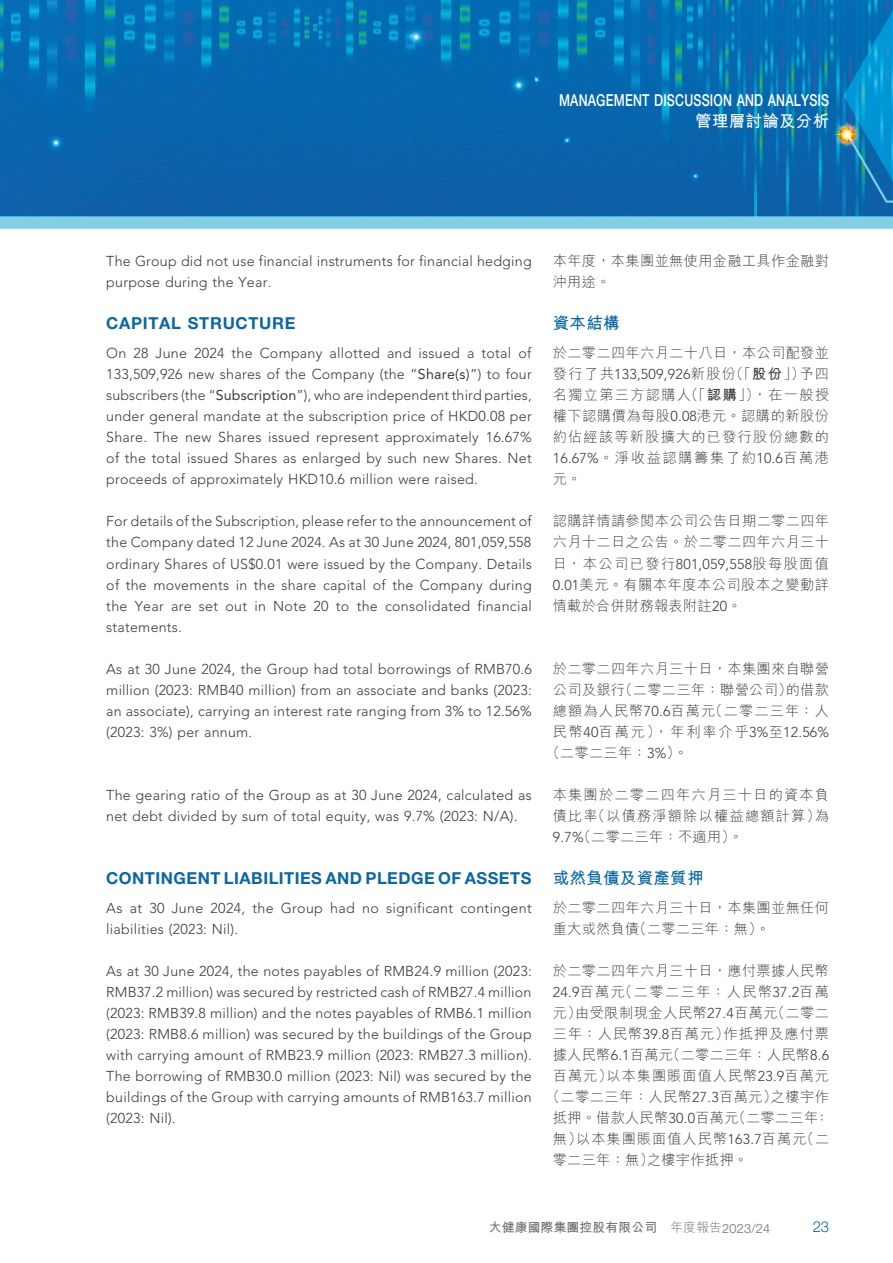
<style>
.page{position:relative;width:893px;height:1263px;background:#fff}
.page>*{position:absolute;margin:0;border:0;box-sizing:border-box;transform-origin:0 0}
.t1{font:700 16.5px "Helvetica Neue LT Pro";letter-spacing:.03em;color:#0867a6}
.t2{font:500 16.5px "Helvetica Neue LT Pro";letter-spacing:.015em;color:#fff;scale:.75 1}
.t3{font:700 16.5px "M Hei HK";letter-spacing:.015em;color:#0867a6}
.t4{font:700 16.5px "M Hei HK";letter-spacing:.015em;color:#fff}
.t5{font:300 15px "Helvetica Neue LT Pro";color:#0867a6}
.t6{font:300 14.25px/21px "Avenir LT Pro";letter-spacing:.015em;color:#3c3c3b;text-align:justify}
.t7{font:300 14.25px/21px "M Hei HK";letter-spacing:.03em;color:#3c3c3b;text-align:justify}
.t8{font:300 14.25px "M Hei HK";letter-spacing:.07em;color:#3c3c3b}
.t9{font:300 14.25px "M Hei HK";letter-spacing:.13em;color:#3c3c3b}
.t10{font:300 14.25px "M Hei HK";letter-spacing:.1em;color:#3c3c3b}
.t11{font:300 14.25px "M Hei HK";letter-spacing:.075em;color:#3c3c3b}
.t12{font:300 14.25px "M Hei HK";letter-spacing:.065em;color:#3c3c3b}
.t13{font:700 12.75px "M Hei HK";letter-spacing:.015em;color:#6f6f6f}
.s1{font-weight:400}
.s2{font-family:"Avenir LT Pro"}
.s3{font-weight:700}
.s4{font-weight:300}
.s5{font-family:"Helvetica Neue LT Pro";font-weight:300}
</style>
<div class="page">
<img style="left:0;top:0;width:893px;height:229px">
<p class="t2" style="left:559px;top:90px;width:362px">MANAGEMENT DISCUSSION AND ANALYSIS</p>
<p class="t4" style="left:695px;top:109px;width:135px">管理層討論及分析</p>
<p class="t6" style="left:106px;top:251px;width:427px">The Group did not use financial instruments for financial hedging purpose during the Year.</p>
<p class="t1" style="left:106px;top:313px;width:191px">CAPITAL STRUCTURE</p>
<p class="t6" style="left:106px;top:343px;width:427px">On 28 June 2024 the Company allotted and issued a total of 133,509,926 new shares of the Company (the “<span class="s1">Share(s)</span>”) to four subscribers (the “<span class="s1">Subscription</span>”), who are independent third parties, under general mandate at the subscription price of HKD0.08 per Share. The new Shares issued represent approximately 16.67% of the total issued Shares as enlarged by such new Shares. Net proceeds of approximately HKD10.6 million were raised.</p>
<p class="t6" style="left:106px;top:511px;width:427px">For details of the Subscription, please refer to the announcement of the Company dated 12 June 2024. As at 30 June 2024, 801,059,558 ordinary Shares of US$0.01 were issued by the Company. Details of the movements in the share capital of the Company during the Year are set out in Note 20 to the consolidated financial statements.</p>
<p class="t6" style="left:106px;top:658px;width:427px">As at 30 June 2024, the Group had total borrowings of RMB70.6 million (2023: RMB40 million) from an associate and banks (2023: an associate), carrying an interest rate ranging from 3% to 12.56% (2023: 3%) per annum.</p>
<p class="t6" style="left:106px;top:784px;width:427px">The gearing ratio of the Group as at 30 June 2024, calculated as net debt divided by sum of total equity, was 9.7% (2023: N/A).</p>
<p class="t1" style="left:106px;top:867px;width:427px">CONTINGENT LIABILITIES AND PLEDGE OF ASSETS</p>
<p class="t6" style="left:106px;top:898px;width:427px">As at 30 June 2024, the Group had no significant contingent liabilities (2023: Nil).</p>
<p class="t6" style="left:106px;top:961px;width:427px">As at 30 June 2024, the notes payables of RMB24.9 million (2023:<br>RMB37.2 million) was secured by restricted cash of RMB27.4 million (2023: RMB39.8 million) and the notes payables of RMB6.1 million (2023: RMB8.6 million) was secured by the buildings of the Group with carrying amount of RMB23.9 million (2023: RMB27.3 million).<br>The borrowing of RMB30.0 million (2023: Nil) was secured by the buildings of the Group with carrying amounts of RMB163.7 million (2023: Nil).</p>
<p class="t7" style="left:553px;top:250px;width:278px">本年度，本集團並無使用金融工具作金融對沖用途。</p>
<p class="t3" style="left:553px;top:311px;width:68px">資本結構</p>
<p class="t7" style="left:553px;top:342px;width:278px">於二零二四年六月二十八日，本公司配發並發行了共<span class="s2">133,509,926</span>新股份（「<span class="s3">股份</span>」）予四名獨立第三方認購人（「<span class="s3">認購</span>」），在一般授權下認購價為每股<span class="s2">0.08</span>港元。認購的新股份約佔經該等新股擴大的已發行股份總數的<span class="s2">16.67%</span>。淨收益認購籌集了約<span class="s2">10.6</span>百萬港元。</p>
<p class="t7" style="left:553px;top:510px;width:278px">認購詳情請參閱本公司公告日期二零二四年六月十二日之公告。於二零二四年六月三十日，本公司已發行<span class="s2">801,059,558</span>股每股面值<span class="s2">0.01</span>美元。有關本年度本公司股本之變動詳情載於合併財務報表附註<span class="s2">20</span>。</p>
<p class="t7" style="left:553px;top:657px;width:278px">於二零二四年六月三十日，本集團來自聯營</p>
<p class="t7" style="left:553px;top:678px;width:278px">公司及銀行（二零二三年：聯營公司）的借款</p>
<p class="t11" style="left:553px;top:700px;width:278px">總額為人民幣<span class="s2">70.6</span>百萬元（二零二三年：人</p>
<p class="t9" style="left:553px;top:721px;width:278px">民幣<span class="s2">40</span>百萬元），年利率介乎<span class="s2">3%</span>至<span class="s2">12.56%</span></p>
<p class="t7" style="left:546px;top:741px;width:144px">（二零二三年：<span class="s2">3%</span>）。</p>
<p class="t7" style="left:553px;top:783px;width:278px">本集團於二零二四年六月三十日的資本負債比率（以債務淨額除以權益總額計算）為<span class="s2">9.7%</span>（二零二三年：不適用）。</p>
<p class="t3" style="left:553px;top:865px;width:152px">或然負債及資產質押</p>
<p class="t7" style="left:553px;top:897px;width:278px">於二零二四年六月三十日，本集團並無任何重大或然負債（二零二三年：無）。</p>
<p class="t7" style="left:553px;top:960px;width:278px">於二零二四年六月三十日，應付票據人民幣</p>
<p class="t10" style="left:553px;top:982px;width:278px"><span class="s2">24.9</span>百萬元（二零二三年：人民幣<span class="s2">37.2</span>百萬</p>
<p class="t7" style="left:553px;top:1002px;width:278px">元）由受限制現金人民幣<span class="s2">27.4</span>百萬元（二零二</p>
<p class="t8" style="left:553px;top:1024px;width:278px">三年：人民幣<span class="s2">39.8</span>百萬元）作抵押及應付票</p>
<p class="t7" style="left:553px;top:1044px;width:278px">據人民幣<span class="s2">6.1</span>百萬元（二零二三年：人民幣<span class="s2">8.6</span></p>
<p class="t12" style="left:553px;top:1066px;width:278px">百萬元）以本集團賬面值人民幣<span class="s2">23.9</span>百萬元</p>
<p class="t7" style="left:546px;top:1086px;width:285px">（二零二三年：人民幣<span class="s2">27.3</span>百萬元）之樓宇作</p>
<p class="t7" style="left:553px;top:1107px;width:278px">抵押。借款人民幣<span class="s2">30.0</span>百萬元（二零二三年：</p>
<p class="t8" style="left:553px;top:1129px;width:278px">無）以本集團賬面值人民幣<span class="s2">163.7</span>百萬元（二</p>
<p class="t7" style="left:553px;top:1149px;width:197px">零二三年：無）之樓宇作抵押。</p>
<p class="t13" style="left:489px;top:1218px;width:283px">大健康國際集團控股有限公司 <span class="s4">年度報告</span><span class="s5">2023/24</span></p>
<p class="t5" style="left:813px;top:1217px;width:18px">23</p>
</div>
